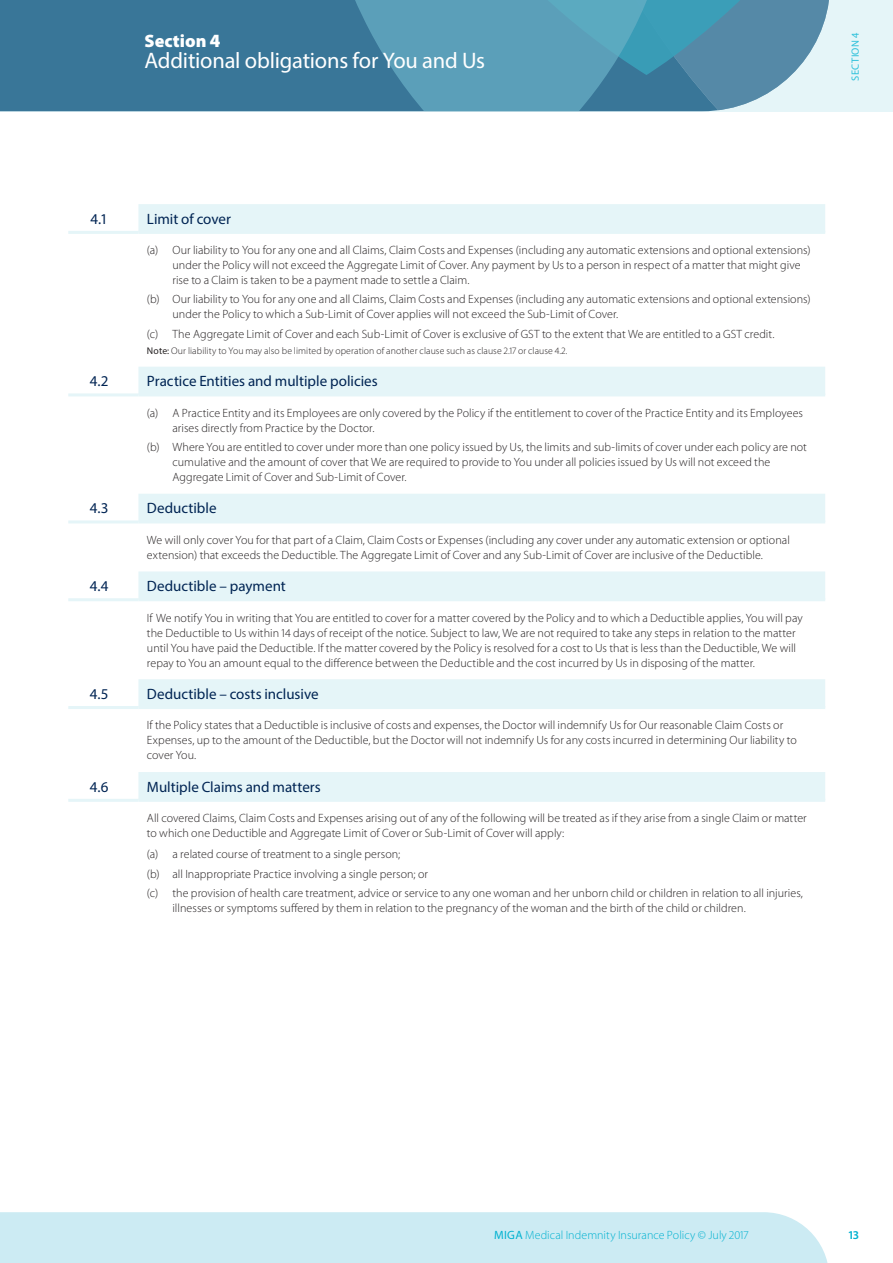
<style>
.page{position:relative;width:893px;height:1263px;background:#fff}
.page>*{position:absolute;margin:0;border:0;box-sizing:border-box;transform-origin:0 0}
.t1{font:22.5px "Myriad Pro";letter-spacing:-.01em;color:#fff}
.t2{font:900 18px "Myriad Pro";color:#fff}
.t3{font:15px "Myriad Pro";color:#002453}
.t4{font:300 12px/15px "Myriad Pro";letter-spacing:.005em;color:#231f20}
.t5{font:300 12px "Myriad Pro";letter-spacing:.005em;color:#00b1d0}
.t6{font:600 12px "Myriad Pro";color:#00b1d0}
.t7{font:10.5px "Myriad Pro";letter-spacing:.04em;color:#2cc0da}
.t8{font:300 9.75px "Myriad Pro";letter-spacing:.01em;color:#231f20}
.s1{font-size:18.75px}
.s2{font-weight:400}
</style>
<div class="page">
<div style="left:0;top:0;width:893px;height:111px;background:#e5f5f8"></div>
<div style="left:0;top:1212px;width:828px;height:51px;background:#ccebf3"></div>
<div style="left:0;top:0;width:296px;height:111px;background:#397698"></div>
<svg style="left:296px;top:0;width:533px;height:111px;background:#5696b1"></svg>
<svg style="left:138px;top:204px;width:687px;height:595px"></svg>
<hr style="left:68px;top:231px;width:70px;height:3px;background:#e5f5f8">
<hr style="left:138px;top:231px;width:687px;height:3px;background:#e5f5f8">
<hr style="left:68px;top:393px;width:70px;height:3px;background:#e5f5f8">
<hr style="left:138px;top:393px;width:687px;height:3px;background:#e5f5f8">
<hr style="left:68px;top:520px;width:70px;height:3px;background:#e5f5f8">
<hr style="left:138px;top:520px;width:687px;height:3px;background:#e5f5f8">
<hr style="left:68px;top:598px;width:70px;height:3px;background:#e5f5f8">
<hr style="left:138px;top:598px;width:687px;height:3px;background:#e5f5f8">
<hr style="left:68px;top:706px;width:70px;height:3px;background:#e5f5f8">
<hr style="left:138px;top:706px;width:687px;height:3px;background:#e5f5f8">
<hr style="left:68px;top:799px;width:70px;height:3px;background:#e5f5f8">
<hr style="left:138px;top:799px;width:687px;height:3px;background:#e5f5f8">
<h2 class="t2" style="left:145px;top:29px;width:77px">Section <span class="s1">4</span></h2>
<h1 class="t1" style="left:145px;top:47px;width:342px">Additional obligations for You and Us</h1>
<p class="t7" style="left:849px;top:81px;width:50px;rotate:-90deg">SECTION 4</p>
<p class="t3" style="left:90px;top:210px;width:19px">4.1</p>
<p class="t3" style="left:147px;top:210px;width:85px">Limit of cover</p>
<p class="t4" style="left:172px;top:242px;width:639px;text-indent:-26px">(a) Our liability to You for any one and all Claims, Claim Costs and Expenses (including any automatic extensions and optional extensions) under the Policy will not exceed the Aggregate Limit of Cover. Any payment by Us to a person in respect of a matter that might give rise to a Claim is taken to be a payment made to settle a Claim.</p>
<p class="t4" style="left:172px;top:292px;width:639px;text-indent:-26px">(b) Our liability to You for any one and all Claims, Claim Costs and Expenses (including any automatic extensions and optional extensions) under the Policy to which a Sub-Limit of Cover applies will not exceed the Sub-Limit of Cover.</p>
<p class="t4" style="left:147px;top:326px;width:629px">(c) The Aggregate Limit of Cover and each Sub-Limit of Cover is exclusive of GST to the extent that We are entitled to a GST credit.</p>
<p class="t8" style="left:147px;top:345px;width:422px"><span class="s2">Note:</span> Our liability to You may also be limited by operation of another clause such as clause 2.17 or clause 4.2.</p>
<p class="t3" style="left:90px;top:372px;width:20px">4.2</p>
<p class="t3" style="left:147px;top:372px;width:232px">Practice Entities and multiple policies</p>
<p class="t4" style="left:172px;top:405px;width:632px;text-indent:-26px">(a) A Practice Entity and its Employees are only covered by the Policy if the entitlement to cover of the Practice Entity and its Employees arises directly from Practice by the Doctor.</p>
<p class="t4" style="left:172px;top:439px;width:636px;text-indent:-26px">(b) Where You are entitled to cover under more than one policy issued by Us, the limits and sub-limits of cover under each policy are not cumulative and the amount of cover that We are required to provide to You under all policies issued by Us will not exceed the<br>Aggregate Limit of Cover and Sub-Limit of Cover.</p>
<p class="t3" style="left:90px;top:499px;width:20px">4.3</p>
<p class="t3" style="left:147px;top:499px;width:71px">Deductible</p>
<p class="t4" style="left:147px;top:532px;width:644px">We will only cover You for that part of a Claim, Claim Costs or Expenses (including any cover under any automatic extension or optional extension) that exceeds the Deductible. The Aggregate Limit of Cover and any Sub-Limit of Cover are inclusive of the Deductible.</p>
<p class="t3" style="left:90px;top:577px;width:20px">4.4</p>
<p class="t3" style="left:147px;top:577px;width:140px">Deductible – payment</p>
<p class="t4" style="left:147px;top:610px;width:657px">If We notify You in writing that You are entitled to cover for a matter covered by the Policy and to which a Deductible applies, You will pay the Deductible to Us within 14 days of receipt of the notice. Subject to law, We are not required to take any steps in relation to the matter until You have paid the Deductible. If the matter covered by the Policy is resolved for a cost to Us that is less than the Deductible, We will repay to You an amount equal to the difference between the Deductible and the cost incurred by Us in disposing of the matter.</p>
<p class="t3" style="left:90px;top:685px;width:20px">4.5</p>
<p class="t3" style="left:147px;top:685px;width:173px">Deductible – costs inclusive</p>
<p class="t4" style="left:147px;top:718px;width:651px">If the Policy states that a Deductible is inclusive of costs and expenses, the Doctor will indemnify Us for Our reasonable Claim Costs or<br>Expenses, up to the amount of the Deductible, but the Doctor will not indemnify Us for any costs incurred in determining Our liability to cover You.</p>
<p class="t3" style="left:90px;top:777px;width:20px">4.6</p>
<p class="t3" style="left:147px;top:777px;width:175px">Multiple Claims and matters</p>
<p class="t4" style="left:147px;top:810px;width:661px">All covered Claims, Claim Costs and Expenses arising out of any of the following will be treated as if they arise from a single Claim or matter to which one Deductible and Aggregate Limit of Cover or Sub-Limit of Cover will apply:</p>
<p class="t4" style="left:147px;top:845px;width:657px;line-height:19.2px">(a) a related course of treatment to a single person;<br>(b) all Inappropriate Practice involving a single person; or<br>(c) the provision of health care treatment, advice or service to any one woman and her unborn child or children in relation to all injuries,</p>
<p class="t4" style="left:172px;top:900px;width:575px">illnesses or symptoms suffered by them in relation to the pregnancy of the woman and the birth of the child or children.</p>
<p class="t5" style="left:494px;top:1228px;width:256px"><span class="s2">MIGA</span> Medical Indemnity Insurance Policy © July 2017</p>
<p class="t6" style="left:849px;top:1227px;width:12px">13</p>
</div>
